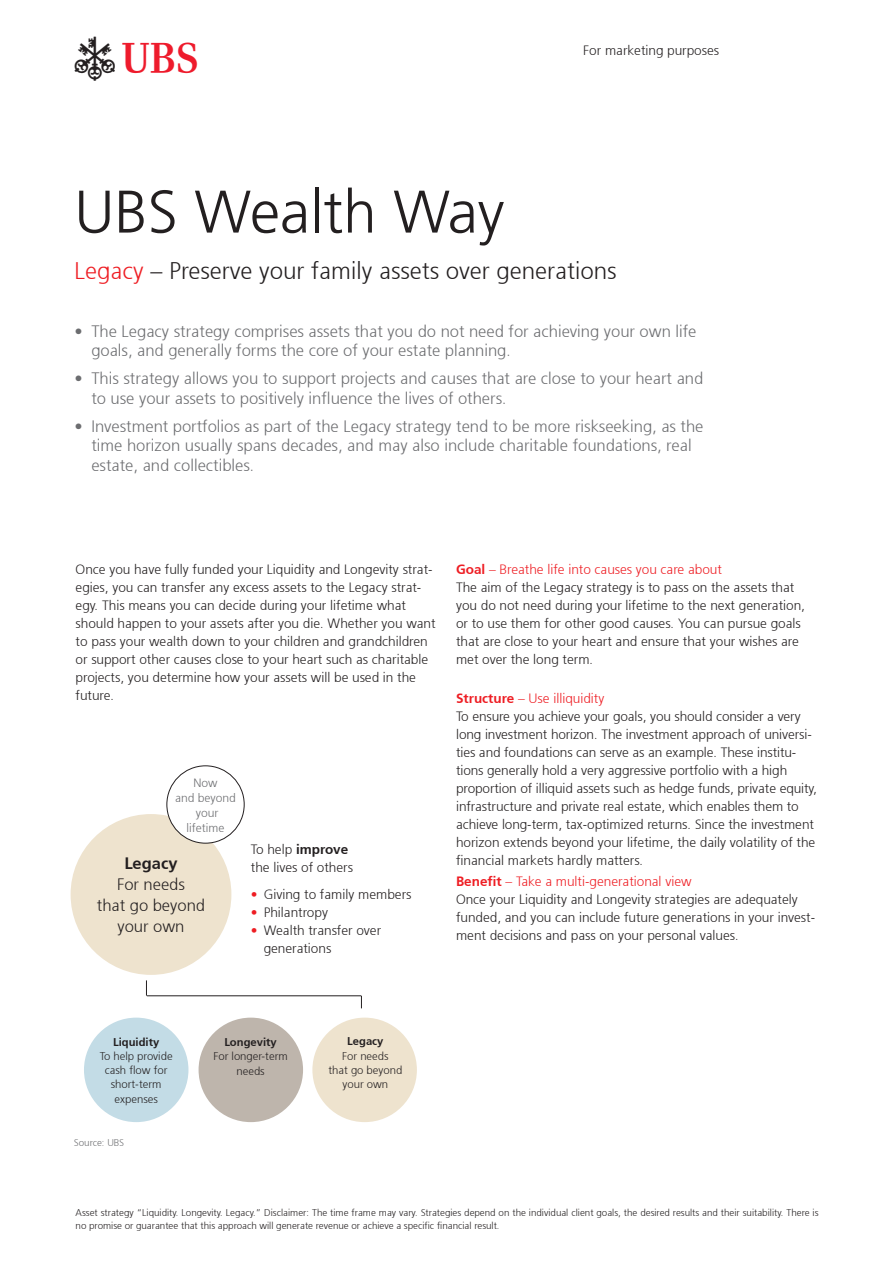
<style>
.page{position:relative;width:893px;height:1263px;background:#fff}
.page>*{position:absolute;margin:0;border:0;box-sizing:border-box;transform-origin:0 0}
.t1{font:300 60px "Frutiger 45";color:#231f20}
.t2{font:44.25px "UB Ssemiextra";color:#231f20}
.t3{font:300 24px "Frutiger 45";color:#231f20}
.t4{font:300 16.5px/19.5px "Frutiger 45";color:#6c6d70}
.t5{font:300 16.5px/21px "Frutiger 45";color:#231f20;text-align:center}
.t6{font:300 13.5px/18px "Frutiger 45";color:#231f20}
.t7{font:300 13.5px "Frutiger 45";color:#ee1d23}
.t8{font:300 12px/15px "Frutiger 45";color:#6c6d70;text-align:center}
.t9{font:300 11.25px/14.2px "Frutiger 45";color:#231f20;text-align:center}
.t10{font:300 9.75px/12.8px "Frutiger 45";color:#231f20}
.t11{font:300 9.75px "Frutiger 45";color:#6c6d70}
.s1{font-size:30.6px;color:#ee1b2c}
.s2{color:#ee1d23}
.s3{font-style:italic}
</style>
<div class="page">
<svg style="left:361px;top:996px;width:1px;height:12px"></svg>
<hr style="left:147px;top:995px;width:214px;height:1px;background:#231f20">
<svg style="left:146px;top:980px;width:1px;height:15px"></svg>
<div style="left:71px;top:814px;width:160px;height:161px;background:#eee3ce;border-radius:50%"></div>
<div style="left:167px;top:766px;width:77px;height:77px;background:#fff;border-radius:50%"></div>
<div style="left:166px;top:765px;width:79px;height:78px;border:1px solid #231f20;border-radius:50%"></div>
<div style="left:84px;top:1017px;width:104px;height:105px;background:#c3dce6;border-radius:50%"></div>
<div style="left:199px;top:1017px;width:104px;height:105px;background:#beb5ac;border-radius:50%"></div>
<div style="left:312px;top:1017px;width:105px;height:105px;background:#eee3ce;border-radius:50%"></div>
<h2 class="t2" style="left:75px;top:36px;width:124px">a<span class="s1">b</span></h2>
<p class="t6" style="left:583px;top:41px;width:137px">For marketing purposes</p>
<h1 class="t1" style="left:74px;top:177px;width:432px">UBS Wealth Way</h1>
<h2 class="t3" style="left:74px;top:257px;width:544px"><span class="s2">Legacy</span> – Preserve your family assets over generations</h2>
<p class="t4" style="left:91px;top:321px;width:607px;text-indent:-17px">• The Legacy strategy comprises assets that you do not need for achieving your own life goals, and generally forms the core of your estate planning.</p>
<p class="t4" style="left:74px;top:369px;width:630px">• This strategy allows you to support projects and causes that are close to your heart and</p>
<p class="t4" style="left:91px;top:388px;width:417px">to use your assets to positively influence the lives of others.</p>
<p class="t4" style="left:74px;top:416px;width:631px;text-align:center">• Investment portfolios as part of the Legacy strategy tend to be more riskseeking, as the time horizon usually spans decades, and may also include charitable foundations, real</p>
<p class="t4" style="left:91px;top:455px;width:165px">estate, and collectibles.</p>
<p class="t6" style="left:76px;top:560px;width:359px">Once you have fully funded your Liquidity and Longevity strat&shy;egies, you can transfer any excess assets to the Legacy strat&shy;egy. This means you can decide during your lifetime what</p>
<p class="t6" style="left:76px;top:614px;width:361px">should happen to your assets after you die. Whether you want</p>
<p class="t6" style="left:76px;top:632px;width:354px">to pass your wealth down to your children and grandchildren or support other causes close to your heart such as charitable projects, you determine how your assets will be used in the future.</p>
<p class="t8" style="left:175px;top:775px;width:62px">Now<br>and beyond your lifetime</p>
<p class="t5" style="left:97px;top:853px;width:110px"><span class="s3">Legacy<br></span>For needs<br>that go beyond your own</p>
<p class="t6" style="left:251px;top:840px;width:104px">To help <span class="s3">improve </span>the lives of others</p>
<p class="t6" style="left:251px;top:885px;width:162px"><span class="s2">•</span> Giving to family members</p>
<p class="t6" style="left:251px;top:903px;width:79px"><span class="s2">•</span> Philantropy</p>
<p class="t6" style="left:264px;top:921px;width:119px;text-indent:-13px"><span class="s2">•</span> Wealth transfer over generations</p>
<p class="t7" style="left:456px;top:561px;width:267px"><span class="s3">Goal</span> – Breathe life into causes you care about</p>
<p class="t6" style="left:456px;top:578px;width:350px">The aim of the Legacy strategy is to pass on the assets that you do not need during your lifetime to the next generation, or to use them for other good causes. You can pursue goals that are close to your heart and ensure that your wishes are met over the long term.</p>
<p class="t7" style="left:456px;top:690px;width:150px"><span class="s3">Structure</span> – Use illiquidity</p>
<p class="t6" style="left:456px;top:707px;width:362px">To ensure you achieve your goals, you should consider a very long investment horizon. The investment approach of universi&shy;ties and foundations can serve as an example. These institu&shy;tions generally hold a very aggressive portfolio with a high proportion of illiquid assets such as hedge funds, private equity, infrastructure and private real estate, which enables them to achieve long-term, tax-optimized returns. Since the investment horizon extends beyond your lifetime, the daily volatility of the</p>
<p class="t6" style="left:456px;top:851px;width:189px">financial markets hardly matters.</p>
<p class="t7" style="left:456px;top:873px;width:237px"><span class="s3">Benefit</span> – Take a multi-generational view</p>
<p class="t6" style="left:456px;top:890px;width:361px">Once your Liquidity and Longevity strategies are adequately funded, and you can include future generations in your invest&shy;ment decisions and pass on your personal values.</p>
<p class="t9" style="left:100px;top:1034px;width:74px"><span class="s3">Liquidity<br></span>To help provide cash flow for short-term expenses</p>
<p class="t11" style="left:74px;top:1137px;width:52px">Source: UBS</p>
<p class="t9" style="left:213px;top:1035px;width:76px"><span class="s3">Longevity<br></span>For longer-term needs</p>
<p class="t9" style="left:328px;top:1034px;width:75px"><span class="s3">Legacy<br></span>For needs<br>that go beyond your own</p>
<p class="t10" style="left:76px;top:1206px;width:744px">Asset strategy “Liquidity. Longevity. Legacy.” Disclaimer: The time frame may vary. Strategies depend on the individual client goals, the desired results and their suitability. There is no promise or guarantee that this approach will generate revenue or achieve a specific financial result.</p>
</div>
